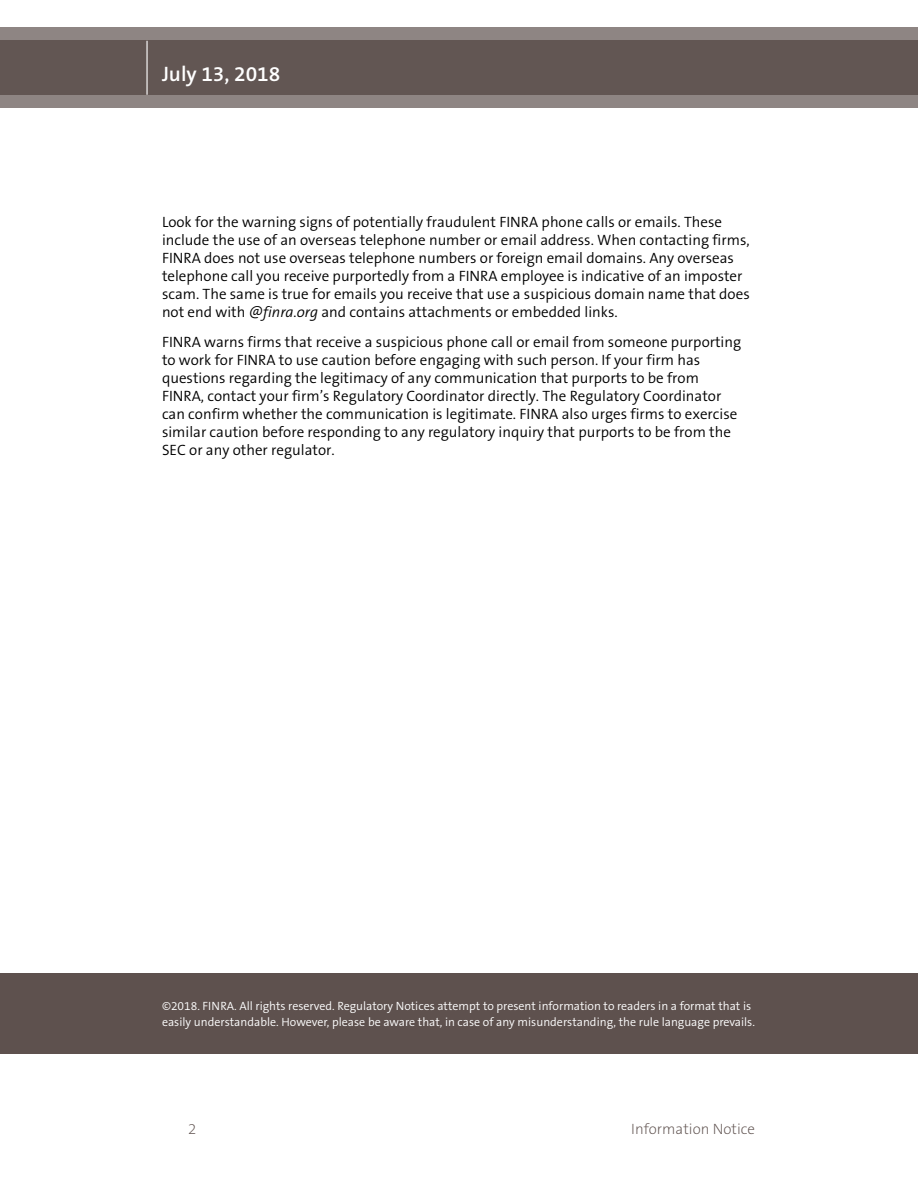
<style>
.page{position:relative;width:918px;height:1188px;background:#fff}
.page>*{position:absolute;margin:0;border:0;box-sizing:border-box;transform-origin:0 0}
.t1{font:600 21px "The Sans B6";color:#fff}
.t2{font:300 15px/18px "The Sans B4";color:#000}
.t3{font:200 15px "The Sans B2";color:#5e514e}
.t4{font:300 12px/16.5px "The Sans B4";color:#fff}
.s1{font-style:italic}
</style>
<div class="page">
<div style="left:0;top:973px;width:918px;height:81px;background:#5e514e"></div>
<svg style="left:0;top:27px;width:918px;height:81px;fill:#625653"></svg>
<hr style="left:146px;top:41px;width:2px;height:54px;background:#fff">
<h1 class="t1" style="left:162px;top:62px;width:120px">July 13, 2018</h1>
<p class="t2" style="left:162px;top:213px;width:589px">Look for the warning signs of potentially fraudulent FINRA phone calls or emails. These include the use of an overseas telephone number or email address. When contacting firms, FINRA does not use overseas telephone numbers or foreign email domains. Any overseas telephone call you receive purportedly from a FINRA employee is indicative of an imposter scam. The same is true for emails you receive that use a suspicious domain name that does not end with <span class="s1">@finra.org</span> and contains attachments or embedded links.</p>
<p class="t2" style="left:162px;top:333px;width:581px">FINRA warns firms that receive a suspicious phone call or email from someone purporting to work for FINRA to use caution before engaging with such person. If your firm has questions regarding the legitimacy of any communication that purports to be from FINRA, contact your firm’s Regulatory Coordinator directly. The Regulatory Coordinator can confirm whether the communication is legitimate. FINRA also urges firms to exercise similar caution before responding to any regulatory inquiry that purports to be from the SEC or any other regulator.</p>
<p class="t4" style="left:162px;top:998px;width:594px">©2018. FINRA. All rights reserved. Regulatory Notices attempt to present information to readers in a format that is easily understandable. However, please be aware that, in case of any misunderstanding, the rule language prevails.</p>
<p class="t3" style="left:188px;top:1120px;width:10px">2</p>
<p class="t3" style="left:631px;top:1120px;width:125px">Information Notice</p>
</div>
